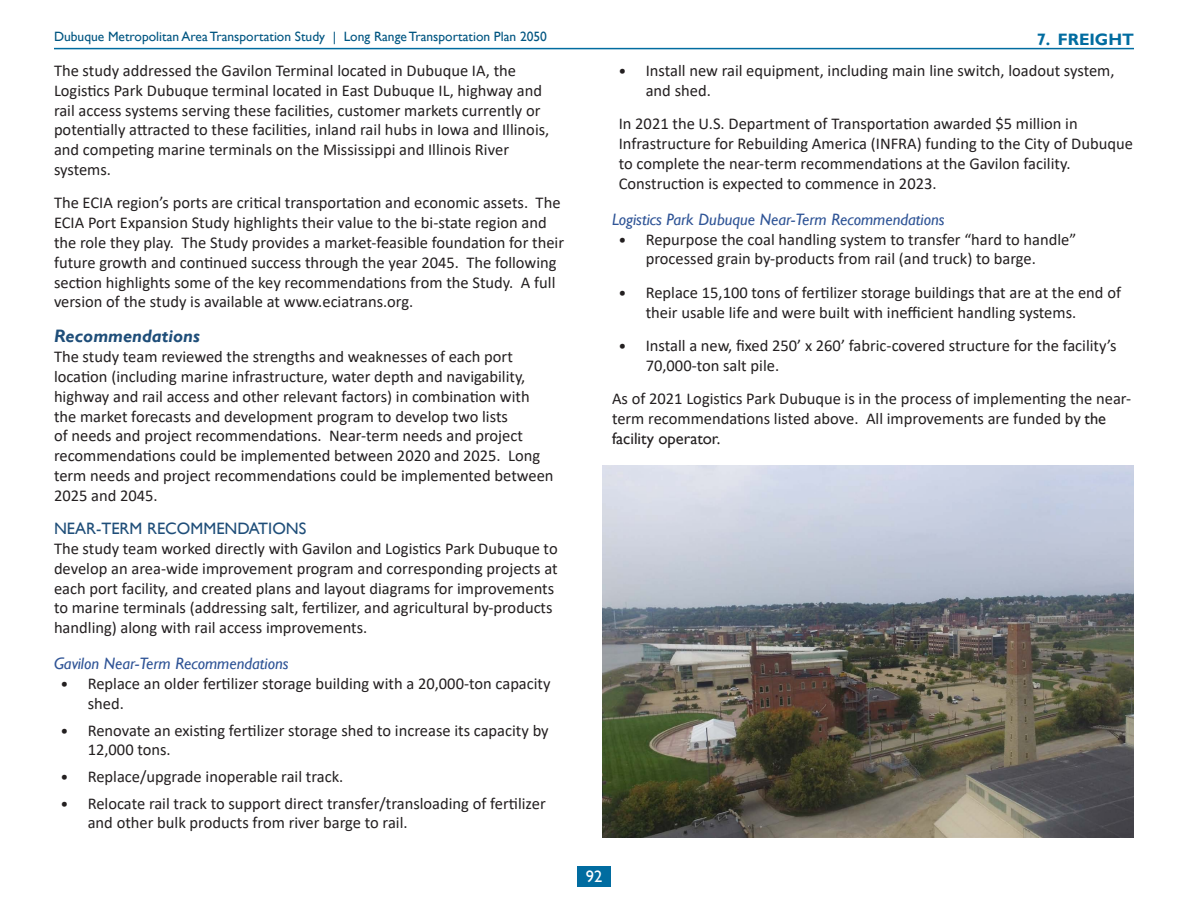
<style>
.page{position:relative;width:1188px;height:918px;background:#fff}
.page>*{position:absolute;margin:0;border:0;box-sizing:border-box;transform-origin:0 0}
.Heading_2{font:italic 700 18px "Gill Sans";color:#1f4e79}
.t1{font:16.5px/19.8px "Calibri";color:#231f20}
.heading_4{font:italic 16.5px "Gill Sans";color:#2f5496}
.Heading_3{font:16.5px "Gill Sans";color:#1f4e79}
.t2{font:700 16.5px "Gill Sans";color:#016ca0}
.t3{font:16.5px "Gill Sans";color:#fff}
.t4{font:13.5px "Gill Sans";color:#005581}
.s1{font-family:"Cambria"}
.s2{font-family:"Gill Sans"}
</style>
<div class="page">
<div style="left:577px;top:866px;width:34px;height:20px;background:#016ca0"></div>
<hr style="left:54px;top:48px;width:1080px;height:1px;background:#016ca0">
<img style="left:602px;top:465px;width:532px;height:373px">
<p class="t4" style="left:54px;top:29px;width:495px">Dubuque Metropolitan Area Transportation Study | Long Range Transportation Plan 2050</p>
<p class="t2" style="left:1037px;top:29px;width:99px">7. FREIGHT</p>
<p class="t1" style="left:54px;top:60px;width:497px">The study addressed the Gavilon Terminal located in Dubuque IA, the Logistics Park Dubuque terminal located in East Dubuque IL, highway and rail access systems serving these facilities, customer markets currently or potentially attracted to these facilities, inland rail hubs in Iowa and Illinois, and competing marine terminals on the Mississippi and Illinois River systems.</p>
<p class="t1" style="left:54px;top:193px;width:512px">The ECIA region’s ports are critical transportation and economic assets. The ECIA Port Expansion Study highlights their value to the bi-state region and the role they play. The Study provides a market-feasible foundation for their future growth and continued success through the year 2045. The following section highlights some of the key recommendations from the Study. A full version of the study is available at www.eciatrans.org.</p>
<p class="Heading_2" style="left:54px;top:326px;width:147px">Recommendations</p>
<p class="t1" style="left:54px;top:347px;width:501px">The study team reviewed the strengths and weaknesses of each port location (including marine infrastructure, water depth and navigability, highway and rail access and other relevant factors) in combination with the market forecasts and development program to develop two lists<br>of needs and project recommendations. Near-term needs and project recommendations could be implemented between 2020 and 2025. Long term needs and project recommendations could be implemented between 2025 and 2045.</p>
<p class="Heading_3" style="left:54px;top:519px;width:254px">NEAR-TERM RECOMMENDATIONS</p>
<p class="t1" style="left:54px;top:538px;width:505px">The study team worked directly with Gavilon and Logistics Park Dubuque to develop an area-wide improvement program and corresponding projects at each port facility, and created plans and layout diagrams for improvements to marine terminals (addressing salt, fertilizer, and agricultural by-products handling) along with rail access improvements.</p>
<p class="heading_4" style="left:54px;top:654px;width:236px">Gavilon Near-Term Recommendations</p>
<p class="t1" style="left:88px;top:674px;width:464px;text-indent:-27px"><span class="s1">•</span> Replace an older fertilizer storage building with a 20,000-ton capacity shed.</p>
<p class="t1" style="left:88px;top:720px;width:463px;text-indent:-27px"><span class="s1">•</span> Renovate an existing fertilizer storage shed to increase its capacity by<br>12,000 tons.</p>
<p class="t1" style="left:61px;top:766px;width:284px"><span class="s1">•</span> Replace/upgrade inoperable rail track.</p>
<p class="t1" style="left:88px;top:793px;width:460px;text-indent:-27px"><span class="s1">•</span> Relocate rail track to support direct transfer/transloading of fertilizer and other bulk products from river barge to rail.</p>
<p class="t1" style="left:646px;top:60px;width:470px;text-indent:-27px"><span class="s1">•</span> Install new rail equipment, including main line switch, loadout system, and shed.</p>
<p class="t1" style="left:619px;top:113px;width:516px">In 2021 the U.S. Department of Transportation awarded $5 million in Infrastructure for Rebuilding America (INFRA) funding to the City of Dubuque to complete the near-term recommendations at the Gavilon facility.<br>Construction is expected to commence in 2023.</p>
<p class="heading_4" style="left:612px;top:210px;width:334px">Logistics Park Dubuque Near-Term Recommendations</p>
<p class="t1" style="left:646px;top:229px;width:432px;text-indent:-27px"><span class="s1">•</span> Repurpose the coal handling system to transfer “hard to handle” processed grain by-products from rail (and truck) to barge.</p>
<p class="t1" style="left:646px;top:282px;width:477px;text-indent:-27px"><span class="s1">•</span> Replace 15,100 tons of fertilizer storage buildings that are at the end of their usable life and were built with inefficient handling systems.</p>
<p class="t1" style="left:646px;top:335px;width:472px;text-indent:-27px"><span class="s1">•</span> Install a new, fixed 250’ x 260’ fabric-covered structure for the facility’s<br>70,000-ton salt pile.</p>
<p class="t1" style="left:612px;top:388px;width:521px">As of 2021 Logistics Park Dubuque is in the process of implementing the near&shy;term recommendations listed above. All improvements are funded by <span class="s2">the facility operator.</span></p>
<p class="t3" style="left:586px;top:867px;width:18px">92</p>
</div>
